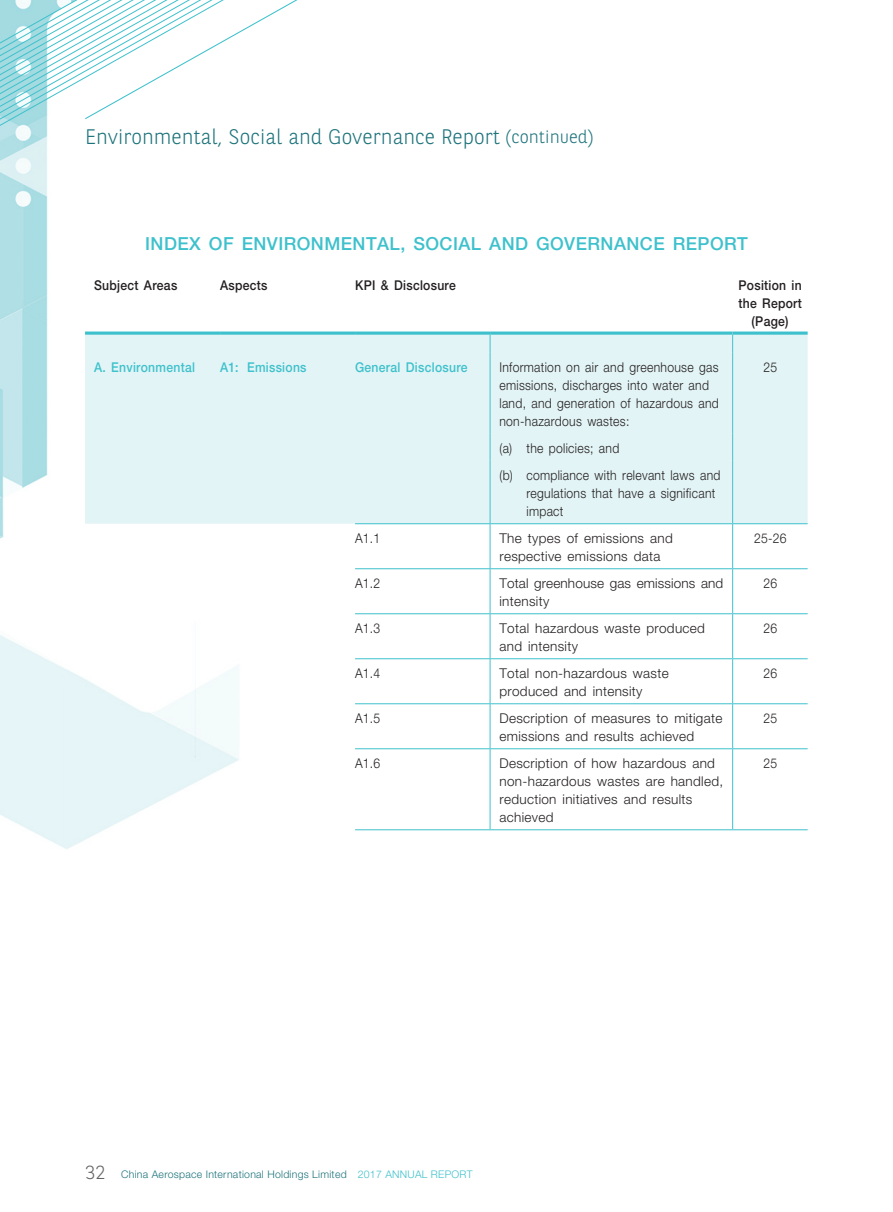
<style>
.page{position:relative;width:893px;height:1212px;background:#fff}
.page>*{position:absolute;margin:0;border:0;box-sizing:border-box;transform-origin:0 0}
.t1{font:300 21px "BNPP Sans";color:#1d737b}
._03_H1{font:500 18px "Helvetica Neue LT Std";letter-spacing:.025em;color:#3ec1cc}
._11_P0{font:300 13.5px/18px "Helvetica Neue LT Std";letter-spacing:.025em;color:#231f20}
._11_P0-2{font:300 13.5px/18px "Helvetica Neue LT Std";letter-spacing:.025em;color:#231f20;scale:.9 1}
._11_P0-3{font:500 13.5px/18px "Helvetica Neue LT Std";letter-spacing:.025em;color:#231f20;scale:.9 1}
._11_P0-4{font:500 13.5px "Helvetica Neue LT Std";letter-spacing:.025em;color:#3ec1cc;scale:.9 1}
.t2{font:300 10.5px "Helvetica Neue LT Std";letter-spacing:.025em;color:#1d737b}
.s1{font-size:18px}
.s2{font-family:"BNPP Sans";font-size:18.9px;color:#636366}
.s3{color:#3ec1cc}
</style>
<div class="page">
<img style="left:0;top:203px;width:239px;height:646px">
<svg style="left:0;top:0;width:84px;height:203px"></svg>
<svg style="left:84px;top:0;width:214px;height:119px"></svg>
<div style="left:85px;top:335px;width:723px;height:189px;background:#e3f4f6"></div>
<svg style="left:490px;top:335px;width:1px;height:18px"></svg>
<svg style="left:732px;top:335px;width:1px;height:18px"></svg>
<hr style="left:490px;top:353px;width:1px;height:81px;background:#3ec1cc">
<svg style="left:490px;top:434px;width:1px;height:27px"></svg>
<hr style="left:732px;top:353px;width:1px;height:81px;background:#3ec1cc">
<svg style="left:732px;top:434px;width:1px;height:27px"></svg>
<hr style="left:490px;top:461px;width:1px;height:62px;background:#3ec1cc">
<hr style="left:732px;top:461px;width:1px;height:62px;background:#3ec1cc">
<hr style="left:355px;top:523px;width:135px;height:1px;background:#3ec1cc">
<hr style="left:490px;top:524px;width:1px;height:44px;background:#3ec1cc">
<hr style="left:490px;top:523px;width:243px;height:1px;background:#3ec1cc">
<hr style="left:732px;top:524px;width:1px;height:44px;background:#3ec1cc">
<hr style="left:733px;top:523px;width:75px;height:1px;background:#3ec1cc">
<hr style="left:355px;top:568px;width:135px;height:1px;background:#3ec1cc">
<hr style="left:355px;top:613px;width:135px;height:1px;background:#3ec1cc">
<hr style="left:355px;top:658px;width:135px;height:1px;background:#3ec1cc">
<hr style="left:490px;top:569px;width:1px;height:44px;background:#3ec1cc">
<hr style="left:490px;top:614px;width:1px;height:44px;background:#3ec1cc">
<hr style="left:490px;top:659px;width:1px;height:44px;background:#3ec1cc">
<hr style="left:490px;top:568px;width:243px;height:1px;background:#3ec1cc">
<hr style="left:490px;top:613px;width:243px;height:1px;background:#3ec1cc">
<hr style="left:490px;top:658px;width:243px;height:1px;background:#3ec1cc">
<hr style="left:732px;top:569px;width:1px;height:44px;background:#3ec1cc">
<hr style="left:732px;top:614px;width:1px;height:44px;background:#3ec1cc">
<hr style="left:732px;top:659px;width:1px;height:44px;background:#3ec1cc">
<hr style="left:733px;top:568px;width:75px;height:1px;background:#3ec1cc">
<hr style="left:733px;top:613px;width:75px;height:1px;background:#3ec1cc">
<hr style="left:733px;top:658px;width:75px;height:1px;background:#3ec1cc">
<hr style="left:355px;top:703px;width:135px;height:1px;background:#3ec1cc">
<hr style="left:490px;top:704px;width:1px;height:44px;background:#3ec1cc">
<hr style="left:490px;top:703px;width:243px;height:1px;background:#3ec1cc">
<hr style="left:732px;top:704px;width:1px;height:44px;background:#3ec1cc">
<hr style="left:733px;top:703px;width:75px;height:1px;background:#3ec1cc">
<hr style="left:355px;top:748px;width:135px;height:1px;background:#3ec1cc">
<hr style="left:490px;top:749px;width:1px;height:80px;background:#3ec1cc">
<hr style="left:490px;top:748px;width:243px;height:1px;background:#3ec1cc">
<hr style="left:732px;top:749px;width:1px;height:80px;background:#3ec1cc">
<hr style="left:733px;top:748px;width:75px;height:1px;background:#3ec1cc">
<hr style="left:355px;top:829px;width:135px;height:1px;background:#3ec1cc">
<hr style="left:490px;top:829px;width:243px;height:1px;background:#3ec1cc">
<hr style="left:733px;top:829px;width:75px;height:1px;background:#3ec1cc">
<svg style="left:85px;top:331px;width:135px;height:4px"></svg>
<svg style="left:220px;top:331px;width:135px;height:4px"></svg>
<svg style="left:355px;top:331px;width:135px;height:4px"></svg>
<svg style="left:490px;top:331px;width:243px;height:4px"></svg>
<svg style="left:733px;top:331px;width:75px;height:4px"></svg>
<h1 class="t1" style="left:85px;top:122px;width:510px">Environmental, Social and Governance Report <span class="s1">(continued)</span></h1>
<p class="_03_H1" style="left:145px;top:233px;width:604px">INDEX OF ENVIRONMENTAL, SOCIAL AND GOVERNANCE REPORT</p>
<p class="_11_P0-3" style="left:94px;top:276px;width:94px">Subject Areas</p>
<p class="_11_P0-3" style="left:220px;top:276px;width:54px">Aspects</p>
<p class="_11_P0-3" style="left:355px;top:276px;width:114px">KPI &amp; Disclosure</p>
<p class="_11_P0-3" style="left:738px;top:276px;width:72px">Position in the Report</p>
<p class="_11_P0-3" style="left:752px;top:312px;width:43px">(Page)</p>
<p class="_11_P0-4" style="left:94px;top:359px;width:114px">A. Environmental</p>
<p class="_11_P0-4" style="left:220px;top:359px;width:98px">A1: Emissions</p>
<p class="_11_P0-4" style="left:355px;top:359px;width:127px">General Disclosure</p>
<p class="_11_P0-2" style="left:499px;top:358px;width:245px">Information on air and greenhouse gas emissions, discharges into water and land, and generation of hazardous and non-hazardous wastes:</p>
<p class="_11_P0-2" style="left:763px;top:358px;width:17px">25</p>
<p class="_11_P0-2" style="left:499px;top:439px;width:135px">(a) the policies; and</p>
<p class="_11_P0-2" style="left:526px;top:466px;width:217px;text-indent:-27px">(b) compliance with relevant laws and regulations that have a significant impact</p>
<p class="_11_P0-2" style="left:355px;top:529px;width:29px">A1.1</p>
<p class="_11_P0" style="left:499px;top:529px;width:175px">The types of emissions and respective emissions data</p>
<p class="_11_P0-2" style="left:754px;top:529px;width:37px">25-26</p>
<p class="_11_P0-2" style="left:355px;top:574px;width:29px">A1.2</p>
<p class="_11_P0" style="left:499px;top:574px;width:225px">Total greenhouse gas emissions and intensity</p>
<p class="_11_P0-2" style="left:763px;top:574px;width:17px">26</p>
<p class="_11_P0-2" style="left:355px;top:619px;width:29px">A1.3</p>
<p class="_11_P0" style="left:499px;top:619px;width:207px">Total hazardous waste produced and intensity</p>
<p class="_11_P0-2" style="left:763px;top:619px;width:17px">26</p>
<p class="_11_P0-2" style="left:355px;top:664px;width:29px">A1.4</p>
<p class="_11_P0" style="left:499px;top:664px;width:171px">Total non-hazardous waste produced and intensity</p>
<p class="_11_P0-2" style="left:763px;top:664px;width:17px">26</p>
<p class="_11_P0-2" style="left:355px;top:709px;width:29px">A1.5</p>
<p class="_11_P0" style="left:499px;top:709px;width:224px">Description of measures to mitigate emissions and results achieved</p>
<p class="_11_P0-2" style="left:763px;top:709px;width:17px">25</p>
<p class="_11_P0-2" style="left:355px;top:754px;width:29px">A1.6</p>
<p class="_11_P0" style="left:499px;top:754px;width:225px">Description of how hazardous and non-hazardous wastes are handled, reduction initiatives and results achieved</p>
<p class="_11_P0-2" style="left:763px;top:754px;width:17px">25</p>
<p class="t2" style="left:85px;top:1168px;width:389px"><span class="s2">32</span> China Aerospace International Holdings Limited <span class="s3">2017 ANNUAL REPORT</span></p>
</div>
